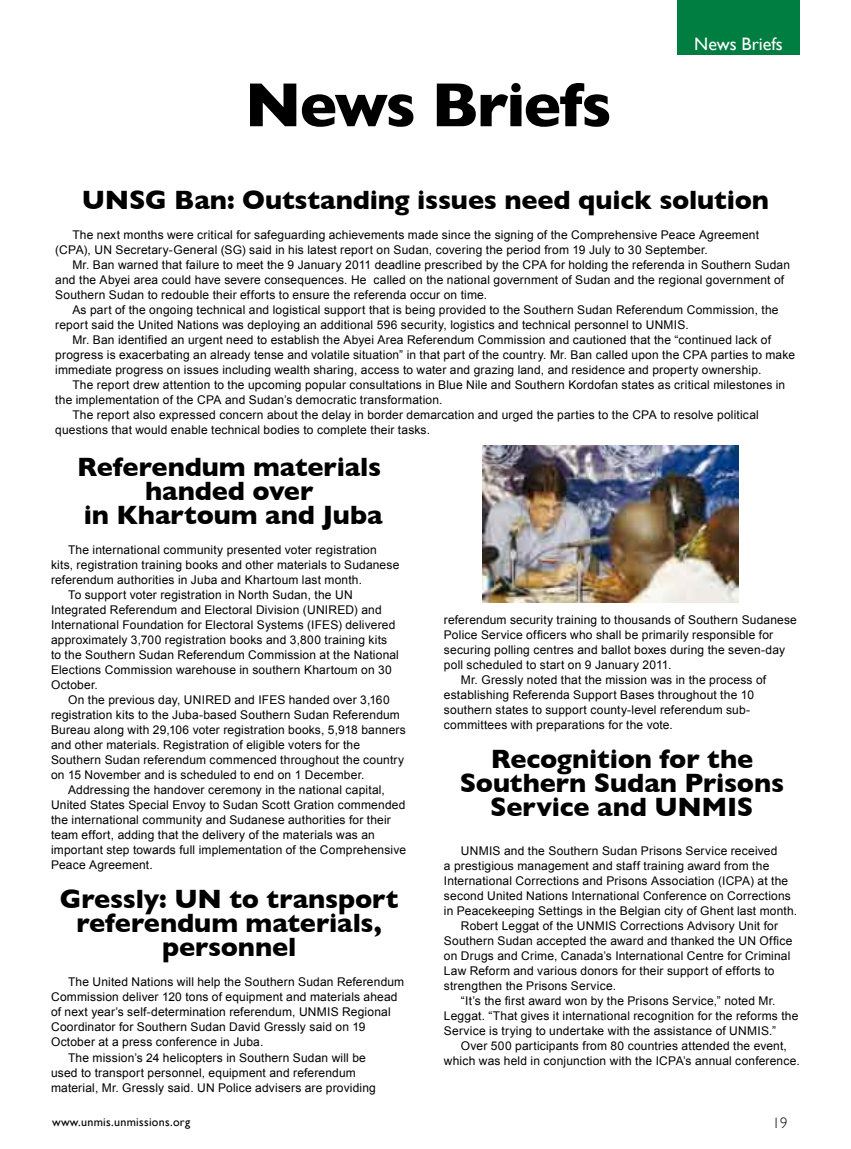
<style>
.page{position:relative;width:851px;height:1149px;background:#fff}
.page>*{position:absolute;margin:0;border:0;box-sizing:border-box;transform-origin:0 0}
.t1{font:700 63px "Gill Sans";letter-spacing:-.03em;color:#000}
.t2{font:700 27px/24px "Gill Sans";letter-spacing:-.005em;color:#000;text-align:center}
.t3{font:18px "Gill Sans";color:#fff}
.t4{font:300 15px "Gill Sans";color:#000}
.t5{font:12px/15px "Arial";letter-spacing:.015em;color:#000}
.t6{font:12px "Gill Sans";letter-spacing:.025em;color:#000}
</style>
<div class="page">
<div style="left:677px;top:0;width:122px;height:55px;background:#007d40"></div>
<img style="left:483px;top:445px;width:255px;height:157px">
<h1 class="t1" style="left:244px;top:68px;width:368px">News Briefs</h1>
<h3 class="t3" style="left:694px;top:34px;width:90px">News Briefs</h3>
<h2 class="t2" style="left:82px;top:187px;width:688px">UNSG Ban: Outstanding issues need quick solution</h2>
<p class="t5" style="left:55px;top:227px;width:705px;text-indent:17px">The next months were critical for safeguarding achievements made since the signing of the Comprehensive Peace Agreement (CPA), UN Secretary-General (SG) said in his latest report on Sudan, covering the period from 19 July to 30 September.</p>
<p class="t5" style="left:55px;top:257px;width:736px;text-indent:17px">Mr. Ban warned that failure to meet the 9 January 2011 deadline prescribed by the CPA for holding the referenda in Southern Sudan and the Abyei area could have severe consequences. He called on the national government of Sudan and the regional government of<br>Southern Sudan to redouble their efforts to ensure the referenda occur on time.</p>
<p class="t5" style="left:55px;top:302px;width:724px;text-indent:17px">As part of the ongoing technical and logistical support that is being provided to the Southern Sudan Referendum Commission, the report said the United Nations was deploying an additional 596 security, logistics and technical personnel to UNMIS.</p>
<p class="t5" style="left:55px;top:332px;width:741px;text-indent:17px">Mr. Ban identified an urgent need to establish the Abyei Area Referendum Commission and cautioned that the “continued lack of progress is exacerbating an already tense and volatile situation” in that part of the country. Mr. Ban called upon the CPA parties to make immediate progress on issues including wealth sharing, access to water and grazing land, and residence and property ownership.</p>
<p class="t5" style="left:72px;top:377px;width:714px">The report drew attention to the upcoming popular consultations in Blue Nile and Southern Kordofan states as critical milestones in</p>
<p class="t5" style="left:55px;top:392px;width:388px">the implementation of the CPA and Sudan’s democratic transformation.</p>
<p class="t5" style="left:72px;top:407px;width:688px">The report also expressed concern about the delay in border demarcation and urged the parties to the CPA to resolve political</p>
<p class="t5" style="left:55px;top:422px;width:376px">questions that would enable technical bodies to complete their tasks.</p>
<h2 class="t2" style="left:77px;top:454px;width:307px">Referendum materials handed over<br>in Khartoum and Juba</h2>
<p class="t5" style="left:68px;top:542px;width:310px">The international community presented voter registration</p>
<p class="t5" style="left:51px;top:557px;width:350px">kits, registration training books and other materials to Sudanese</p>
<p class="t5" style="left:51px;top:572px;width:312px">referendum authorities in Juba and Khartoum last month.</p>
<p class="t5" style="left:68px;top:587px;width:286px">To support voter registration in North Sudan, the UN</p>
<p class="t5" style="left:51px;top:602px;width:332px">Integrated Referendum and Electoral Division (UNIRED) and</p>
<p class="t5" style="left:51px;top:617px;width:346px">International Foundation for Electoral Systems (IFES) delivered</p>
<p class="t5" style="left:51px;top:632px;width:337px">approximately 3,700 registration books and 3,800 training kits</p>
<p class="t5" style="left:51px;top:647px;width:349px">to the Southern Sudan Referendum Commission at the National</p>
<p class="t5" style="left:51px;top:662px;width:342px">Elections Commission warehouse in southern Khartoum on 30</p>
<p class="t5" style="left:51px;top:677px;width:48px">October.</p>
<p class="t5" style="left:68px;top:692px;width:323px">On the previous day, UNIRED and IFES handed over 3,160</p>
<p class="t5" style="left:51px;top:707px;width:350px">registration kits to the Juba-based Southern Sudan Referendum</p>
<p class="t5" style="left:51px;top:722px;width:356px">Bureau along with 29,106 voter registration books, 5,918 banners</p>
<p class="t5" style="left:51px;top:737px;width:310px">and other materials. Registration of eligible voters for the</p>
<p class="t5" style="left:51px;top:752px;width:354px">Southern Sudan referendum commenced throughout the country</p>
<p class="t5" style="left:51px;top:767px;width:315px">on 15 November and is scheduled to end on 1 December.</p>
<p class="t5" style="left:68px;top:782px;width:318px">Addressing the handover ceremony in the national capital,</p>
<p class="t5" style="left:51px;top:797px;width:356px">United States Special Envoy to Sudan Scott Gration commended</p>
<p class="t5" style="left:51px;top:812px;width:341px">the international community and Sudanese authorities for their</p>
<p class="t5" style="left:51px;top:827px;width:325px">team effort, adding that the delivery of the materials was an</p>
<p class="t5" style="left:51px;top:842px;width:356px">important step towards full implementation of the Comprehensive</p>
<p class="t5" style="left:51px;top:857px;width:103px">Peace Agreement.</p>
<h2 class="t2" style="left:60px;top:886px;width:340px">Gressly: UN to transport referendum materials, personnel</h2>
<p class="t5" style="left:68px;top:974px;width:337px">The United Nations will help the Southern Sudan Referendum</p>
<p class="t5" style="left:51px;top:989px;width:348px">Commission deliver 120 tons of equipment and materials ahead</p>
<p class="t5" style="left:51px;top:1004px;width:341px">of next year’s self-determination referendum, UNMIS Regional</p>
<p class="t5" style="left:51px;top:1019px;width:316px">Coordinator for Southern Sudan David Gressly said on 19</p>
<p class="t5" style="left:51px;top:1034px;width:214px">October at a press conference in Juba.</p>
<p class="t5" style="left:68px;top:1049px;width:299px">The mission’s 24 helicopters in Southern Sudan will be</p>
<p class="t5" style="left:51px;top:1064px;width:306px">used to transport personnel, equipment and referendum</p>
<p class="t5" style="left:51px;top:1079px;width:326px">material, Mr. Gressly said. UN Police advisers are providing</p>
<p class="t5" style="left:444px;top:611px;width:354px">referendum security training to thousands of Southern Sudanese</p>
<p class="t5" style="left:444px;top:626px;width:331px">Police Service officers who shall be primarily responsible for</p>
<p class="t5" style="left:444px;top:641px;width:342px">securing polling centres and ballot boxes during the seven-day</p>
<p class="t5" style="left:444px;top:656px;width:229px">poll scheduled to start on 9 January 2011.</p>
<p class="t5" style="left:461px;top:671px;width:307px">Mr. Gressly noted that the mission was in the process of</p>
<p class="t5" style="left:444px;top:686px;width:311px">establishing Referenda Support Bases throughout the 10</p>
<p class="t5" style="left:444px;top:701px;width:308px">southern states to support county-level referendum sub-</p>
<p class="t5" style="left:444px;top:716px;width:230px">committees with preparations for the vote.</p>
<h2 class="t2" style="left:459px;top:746px;width:326px">Recognition for the<br>Southern Sudan Prisons<br>Service and UNMIS</h2>
<p class="t5" style="left:461px;top:842px;width:318px">UNMIS and the Southern Sudan Prisons Service received</p>
<p class="t5" style="left:444px;top:857px;width:327px">a prestigious management and staff training award from the</p>
<p class="t5" style="left:444px;top:872px;width:346px">International Corrections and Prisons Association (ICPA) at the</p>
<p class="t5" style="left:444px;top:887px;width:348px">second United Nations International Conference on Corrections</p>
<p class="t5" style="left:444px;top:902px;width:355px">in Peacekeeping Settings in the Belgian city of Ghent last month.</p>
<p class="t5" style="left:461px;top:917px;width:318px">Robert Leggat of the UNMIS Corrections Advisory Unit for</p>
<p class="t5" style="left:444px;top:932px;width:350px">Southern Sudan accepted the award and thanked the UN Office</p>
<p class="t5" style="left:444px;top:947px;width:348px">on Drugs and Crime, Canada’s International Centre for Criminal</p>
<p class="t5" style="left:444px;top:962px;width:332px">Law Reform and various donors for their support of efforts to</p>
<p class="t5" style="left:444px;top:977px;width:174px">strengthen the Prisons Service.</p>
<p class="t5" style="left:461px;top:992px;width:316px">“It’s the first award won by the Prisons Service,” noted Mr.</p>
<p class="t5" style="left:444px;top:1007px;width:356px">Leggat. “That gives it international recognition for the reforms the</p>
<p class="t5" style="left:444px;top:1022px;width:333px">Service is trying to undertake with the assistance of UNMIS.”</p>
<p class="t5" style="left:461px;top:1037px;width:327px">Over 500 participants from 80 countries attended the event,</p>
<p class="t5" style="left:444px;top:1052px;width:357px">which was held in conjunction with the ICPA’s annual conference.</p>
<p class="t6" style="left:52px;top:1114px;width:139px">www.unmis.unmissions.org</p>
<p class="t4" style="left:772px;top:1113px;width:15px">19</p>
</div>
